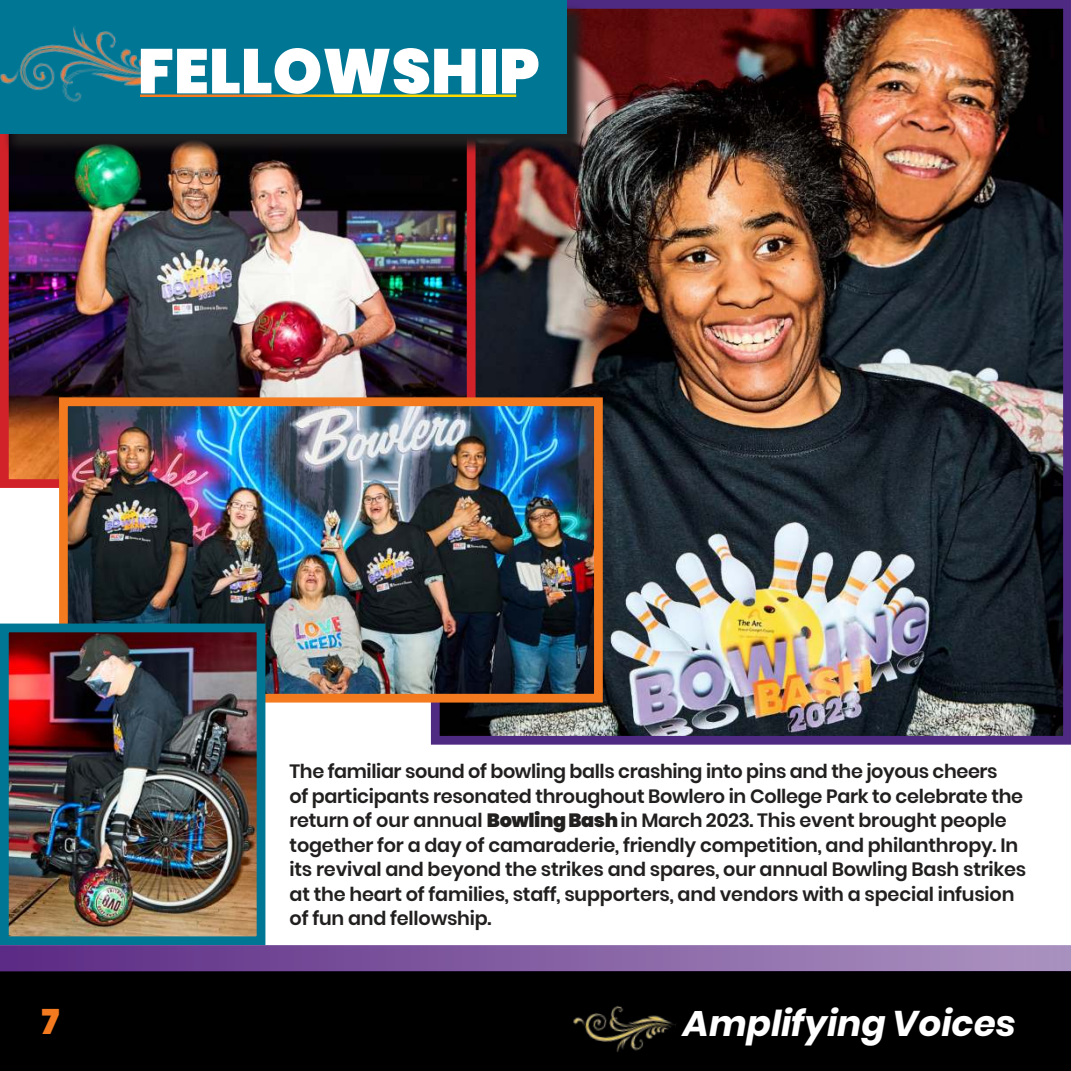
<style>
.page{position:relative;width:1071px;height:1071px;background:#fff}
.page>*{position:absolute;margin:0;border:0;box-sizing:border-box;transform-origin:0 0}
.t1{font:900 63px "Poppins";color:#fff}
.t2{font:italic 700 35.7px "Poppins";color:#fff}
.t3{font:900 35px "Poppins";color:#f47a1f}
.t4{font:600 19.25px/24.5px "Poppins";letter-spacing:-.01em;color:#221f1f}
.s1{font-weight:900}
</style>
<div class="page">
<img style="left:441px;top:10px;width:620px;height:725px">
<div style="left:431px;top:0;width:640px;height:745px;border:9px solid #4f2a83"></div>
<div style="left:0;top:971px;width:1071px;height:100px;background:#000"></div>
<img style="left:10px;top:155px;width:456px;height:323px">
<div style="left:0;top:117px;width:476px;height:371px;border:9px solid #d12229"></div>
<svg style="left:3px;top:3px;width:586px;height:152px"></svg>
<div style="left:0;top:0;width:567px;height:133px;background:#007695"></div>
<img style="left:0;top:26px;width:175px;height:76px">
<img style="left:141px;top:95px;width:375px;height:2px">
<img style="left:69px;top:407px;width:524px;height:286px">
<div style="left:59px;top:397px;width:544px;height:306px;border:9px solid #f47a1f"></div>
<img style="left:10px;top:634px;width:245px;height:301px">
<div style="left:0;top:624px;width:265px;height:321px;border:9px solid #007695"></div>
<div style="left:0;top:945px;width:1071px;height:26px;background:linear-gradient(to right,#5b2a84,#ac94c1)"></div>
<img style="left:573px;top:1006px;width:103px;height:46px">
<h1 class="t1" style="left:138px;top:31px;width:404px">FELLOWSHIP</h1>
<h3 class="t3" style="left:42px;top:999px;width:19px">7</h3>
<p class="t4" style="left:290px;top:760px;width:738px">The familiar sound of bowling balls crashing into pins and the joyous cheers<br>of participants resonated throughout Bowlero in College Park to celebrate the return of our annual <span class="s1">Bowling Bash</span> in March 2023. This event brought people together for a day of camaraderie, friendly competition, and philanthropy. In its revival and beyond the strikes and spares, our annual Bowling Bash strikes at the heart of families, staff, supporters, and vendors with a special infusion of fun and fellowship.</p>
<h2 class="t2" style="left:683px;top:1007px;width:334px">Amplifying Voices</h2>
</div>
